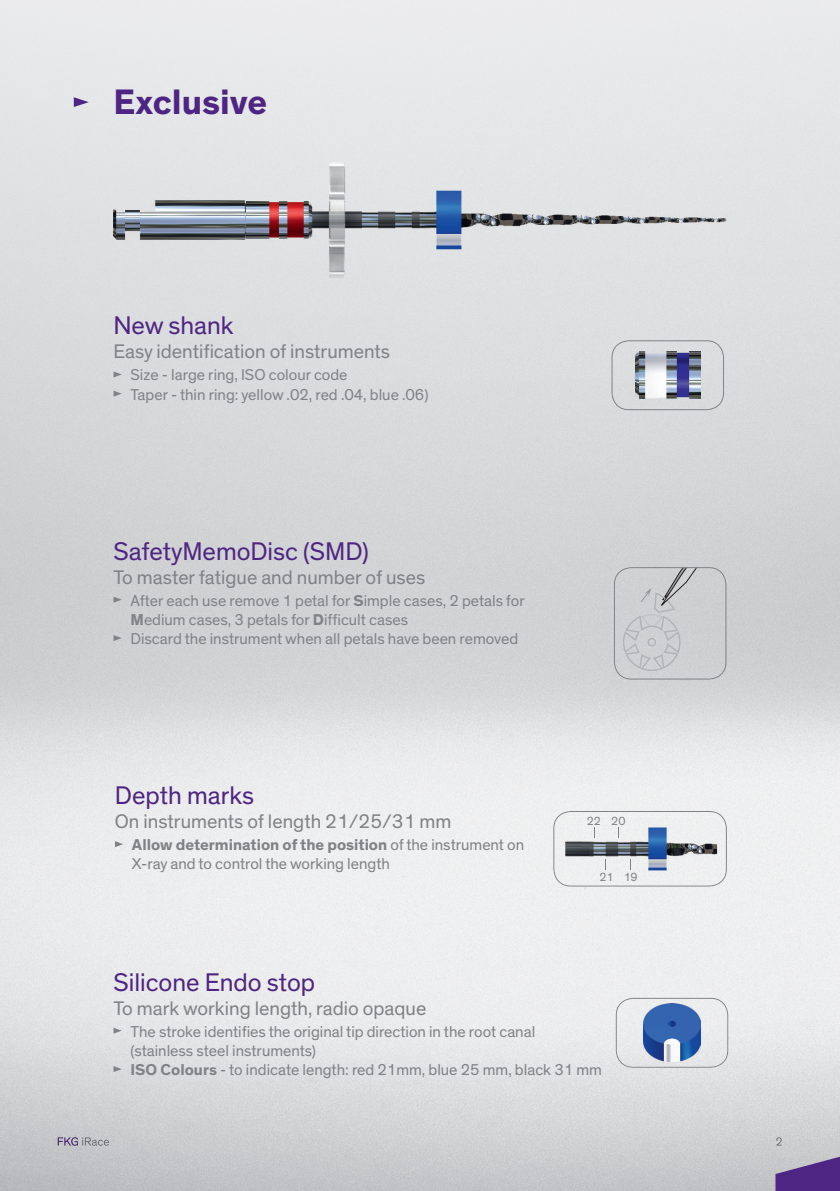
<style>
.page{position:relative;width:840px;height:1191px;background:#fff}
.page>*{position:absolute;margin:0;border:0;box-sizing:border-box;transform-origin:0 0}
.t1{font:700 36px "Theinhardt";color:#4e2582}
.t2{font:26px "Theinhardt";color:#4e2582}
.t3{font:20px "Theinhardt";color:#808285}
.t4{font:16px/19.2px "Theinhardt";color:#808285}
.t5{font:12px "Theinhardt";letter-spacing:-.015em;color:#808285}
.s1{font-weight:700}
</style>
<div class="page">
<img style="left:0;top:0;width:839px;height:1191px">
<svg style="left:74px;top:97px;width:15px;height:10px"></svg>
<img style="left:58px;top:1137px;width:21px;height:8px">
<img style="left:79px;top:1137px;width:30px;height:8px">
<svg style="left:776px;top:1137px;width:5px;height:8px"></svg>
<svg style="left:613px;top:567px;width:113px;height:112px;background:#c8c9cc"></svg>
<img style="left:113px;top:162px;width:613px;height:116px">
<svg style="left:611px;top:340px;width:112px;height:70px;background:#babcc7"></svg>
<svg style="left:553px;top:811px;width:173px;height:75px"></svg>
<svg style="left:615px;top:998px;width:113px;height:69px;background:#e2e3e5"></svg>
<img style="left:643px;top:1004px;width:57px;height:57px">
<svg style="left:113px;top:597px;width:9px;height:6px"></svg>
<svg style="left:113px;top:635px;width:9px;height:6px"></svg>
<svg style="left:113px;top:371px;width:9px;height:6px"></svg>
<svg style="left:113px;top:391px;width:9px;height:6px"></svg>
<svg style="left:115px;top:841px;width:8px;height:6px"></svg>
<svg style="left:113px;top:1027px;width:9px;height:6px"></svg>
<svg style="left:113px;top:1066px;width:9px;height:6px"></svg>
<svg style="left:775px;top:1156px;width:65px;height:35px;background:#6e5195"></svg>
<h1 class="t1" style="left:113px;top:80px;width:155px">Exclusive</h1>
<h2 class="t2" style="left:113px;top:310px;width:121px">New shank</h2>
<p class="t3" style="left:113px;top:340px;width:278px">Easy identification of instruments</p>
<p class="t4" style="left:130px;top:366px;width:299px">Size - large ring, ISO colour code<br>Taper - thin ring: yellow .02, red .04, blue .06)</p>
<h2 class="t2" style="left:113px;top:536px;width:257px">SafetyMemoDisc (SMD)</h2>
<p class="t3" style="left:113px;top:565px;width:313px">To master fatigue and number of uses</p>
<p class="t4" style="left:130px;top:591px;width:395px">After each use remove 1 petal for <span class="s1">S</span>imple cases, 2 petals for<br><span class="s1">M</span>edium cases, 3 petals for <span class="s1">D</span>ifficult cases<br>Discard the instrument when all petals have been removed</p>
<h2 class="t2" style="left:115px;top:780px;width:141px">Depth marks</h2>
<p class="t3" style="left:115px;top:809px;width:338px">On instruments of length 21/25/31 mm</p>
<p class="t4" style="left:132px;top:835px;width:393px"><span class="s1">Allow determination of the position</span> of the instrument on<br>X-ray and to control the working length</p>
<p class="t5" style="left:586px;top:813px;width:16px">22</p>
<p class="t5" style="left:610px;top:813px;width:16px">20</p>
<p class="t5" style="left:599px;top:870px;width:15px">21</p>
<p class="t5" style="left:623px;top:870px;width:15px">19</p>
<h2 class="t2" style="left:113px;top:966px;width:203px">Silicone Endo stop</h2>
<p class="t3" style="left:113px;top:996px;width:314px">To mark working length, radio opaque</p>
<p class="t4" style="left:130px;top:1022px;width:472px">The stroke identifies the original tip direction in the root canal (stainless steel instruments)<br><span class="s1">ISO Colours</span> - to indicate length: red 21mm, blue 25 mm, black 31 mm</p>
</div>
